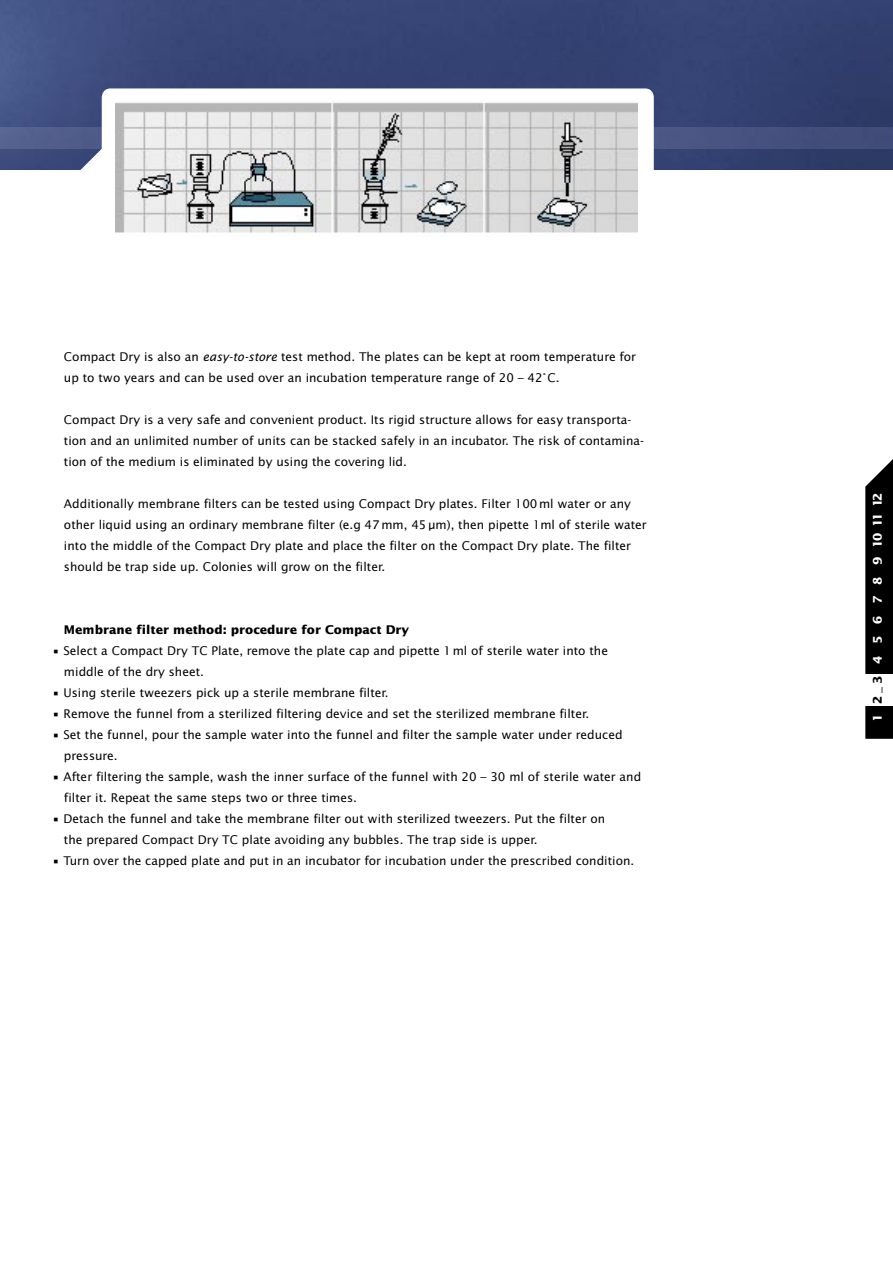
<style>
.page{position:relative;width:893px;height:1263px;background:#fff}
.page>*{position:absolute;margin:0;border:0;box-sizing:border-box;transform-origin:0 0}
.t1{font:12px/21px "Lucida Sans";color:#000}
.t2{font:700 12px "Lucida Sans";color:#000}
.t3{font:700 12px "Lucida Sans";color:#fff}
.s1{font-style:italic}
.s2{color:#000}
</style>
<div class="page">
<img style="left:0;top:0;width:893px;height:170px">
<img style="left:0;top:128px;width:893px;height:21px">
<svg style="left:865px;top:459px;width:28px;height:280px;background:#121212"></svg>
<div style="left:865px;top:674px;width:28px;height:31px;background:#fff"></div>
<svg style="left:74px;top:88px;width:580px;height:88px"></svg>
<img style="left:116px;top:100px;width:522px;height:133px">
<p class="t1" style="left:64px;top:346px;width:574px">Compact Dry is also an <span class="s1">easy-to-store</span> test method. The plates can be kept at room temperature for up to two years and can be used over an incubation temperature range of 20 – 42° C.</p>
<p class="t1" style="left:64px;top:409px;width:582px">Compact Dry is a very safe and convenient product. Its rigid structure allows for easy transporta&shy;tion and an unlimited number of units can be stacked safely in an incubator. The risk of contamina&shy;tion of the medium is eliminated by using the covering lid.</p>
<p class="t1" style="left:64px;top:493px;width:584px">Additionally membrane filters can be tested using Compact Dry plates. Filter 100 ml water or any other liquid using an ordinary membrane filter (e.g 47 mm, 45 µm), then pipette 1ml of sterile water into the middle of the Compact Dry plate and place the filter on the Compact Dry plate. The filter should be trap side up. Colonies will grow on the filter.</p>
<p class="t2" style="left:64px;top:622px;width:347px">Membrane filter method: procedure for Compact Dry</p>
<p class="t1" style="left:64px;top:640px;width:546px;text-indent:-12px">• Select a Compact Dry TC Plate, remove the plate cap and pipette 1 ml of sterile water into the middle of the dry sheet.</p>
<p class="t1" style="left:52px;top:682px;width:338px">• Using sterile tweezers pick up a sterile membrane filter.</p>
<p class="t1" style="left:52px;top:703px;width:539px">• Remove the funnel from a sterilized filtering device and set the sterilized membrane filter.</p>
<p class="t1" style="left:64px;top:724px;width:560px;text-indent:-12px">• Set the funnel, pour the sample water into the funnel and filter the sample water under reduced pressure.</p>
<p class="t1" style="left:64px;top:766px;width:579px;text-indent:-12px">• After filtering the sample, wash the inner surface of the funnel with 20 – 30 ml of sterile water and filter it. Repeat the same steps two or three times.</p>
<p class="t1" style="left:64px;top:808px;width:543px;text-indent:-12px">• Detach the funnel and take the membrane filter out with sterilized tweezers. Put the filter on the prepared Compact Dry TC plate avoiding any bubbles. The trap side is upper.</p>
<p class="t1" style="left:52px;top:850px;width:584px">• Turn over the capped plate and put in an incubator for incubation under the prescribed condition.</p>
<p class="t3" style="left:870px;top:722px;width:231px;rotate:-90deg">1 <span class="s2">_ 2 _ 3 _</span> 4 <span class="s2">_</span> 5 <span class="s2">_</span> 6 <span class="s2">_</span> 7 <span class="s2">_</span> 8 <span class="s2">_</span> 9 <span class="s2">_</span>10<span class="s2">_</span>11<span class="s2">_</span>12</p>
</div>
